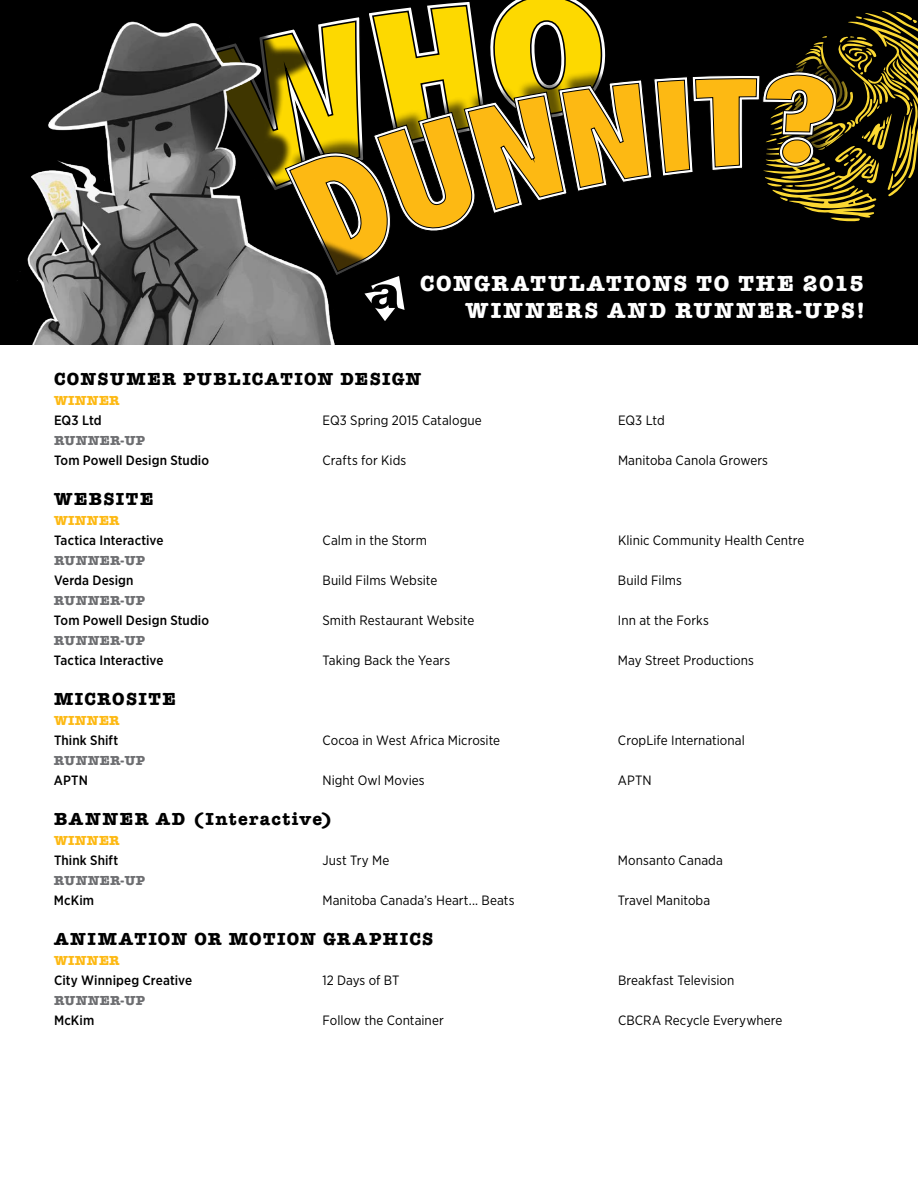
<style>
.page{position:relative;width:918px;height:1188px;background:#fff}
.page>*{position:absolute;margin:0;border:0;box-sizing:border-box;transform-origin:0 0}
.t1{font:700 22.5px/27px "American Typewriter";letter-spacing:.085em;color:#fff;text-align:right}
.t2{font:700 18px "American Typewriter";letter-spacing:.075em;color:#000}
.t3{font:13.5px "Gotham Narrow";letter-spacing:.005em;color:#000}
.t4{font:500 13.5px "Gotham Narrow";letter-spacing:.005em;color:#000}
.t5{font:700 13.5px "American Typewriter";letter-spacing:.025em;color:#6d6e71}
.t6{font:700 13.5px "American Typewriter";letter-spacing:.025em;color:#fdb913}
</style>
<div class="page">
<div style="left:0;top:0;width:918px;height:344px;background:#000"></div>
<img style="left:17px;top:21px;width:318px;height:323px">
<svg style="left:191px;top:0;width:727px;height:321px"></svg>
<h1 class="t1" style="left:420px;top:269px;width:447px">CONGRATULATIONS TO THE 2015<br>WINNERS AND RUNNER-UPS!</h1>
<h2 class="t2" style="left:54px;top:363px;width:369px">CONSUMER PUBLICATION DESIGN</h2>
<p class="t6" style="left:54px;top:389px;width:67px">WINNER</p>
<p class="t4" style="left:54px;top:411px;width:49px">EQ3 Ltd</p>
<p class="t3" style="left:323px;top:412px;width:161px">EQ3 Spring 2015 Catalogue</p>
<p class="t3" style="left:618px;top:412px;width:48px">EQ3 Ltd</p>
<p class="t5" style="left:54px;top:429px;width:93px">RUNNER-UP</p>
<p class="t4" style="left:54px;top:451px;width:157px">Tom Powell Design Studio</p>
<p class="t3" style="left:323px;top:452px;width:85px">Crafts for Kids</p>
<p class="t3" style="left:618px;top:452px;width:152px">Manitoba Canola Growers</p>
<h2 class="t2" style="left:54px;top:483px;width:101px">WEBSITE</h2>
<p class="t6" style="left:54px;top:509px;width:67px">WINNER</p>
<p class="t4" style="left:54px;top:531px;width:111px">Tactica Interactive</p>
<p class="t3" style="left:323px;top:532px;width:106px">Calm in the Storm</p>
<p class="t3" style="left:618px;top:532px;width:188px">Klinic Community Health Centre</p>
<p class="t5" style="left:54px;top:549px;width:93px">RUNNER-UP</p>
<p class="t4" style="left:54px;top:572px;width:81px">Verda Design</p>
<p class="t3" style="left:323px;top:572px;width:116px">Build Films Website</p>
<p class="t3" style="left:618px;top:572px;width:65px">Build Films</p>
<p class="t5" style="left:54px;top:589px;width:93px">RUNNER-UP</p>
<p class="t4" style="left:54px;top:612px;width:157px">Tom Powell Design Studio</p>
<p class="t3" style="left:322px;top:612px;width:153px">Smith Restaurant Website</p>
<p class="t3" style="left:618px;top:612px;width:92px">Inn at the Forks</p>
<p class="t5" style="left:54px;top:629px;width:93px">RUNNER-UP</p>
<p class="t4" style="left:54px;top:652px;width:111px">Tactica Interactive</p>
<p class="t3" style="left:322px;top:652px;width:129px">Taking Back the Years</p>
<p class="t3" style="left:618px;top:652px;width:137px">May Street Productions</p>
<h2 class="t2" style="left:54px;top:683px;width:123px">MICROSITE</h2>
<p class="t6" style="left:54px;top:709px;width:67px">WINNER</p>
<p class="t4" style="left:54px;top:732px;width:66px">Think Shift</p>
<p class="t3" style="left:322px;top:732px;width:179px">Cocoa in West Africa Microsite</p>
<p class="t3" style="left:618px;top:732px;width:128px">CropLife International</p>
<p class="t5" style="left:54px;top:749px;width:93px">RUNNER-UP</p>
<p class="t4" style="left:54px;top:772px;width:35px">APTN</p>
<p class="t3" style="left:322px;top:772px;width:104px">Night Owl Movies</p>
<p class="t3" style="left:618px;top:772px;width:35px">APTN</p>
<h2 class="t2" style="left:54px;top:803px;width:281px">BANNER AD (Interactive)</h2>
<p class="t6" style="left:54px;top:829px;width:67px">WINNER</p>
<p class="t4" style="left:54px;top:852px;width:66px">Think Shift</p>
<p class="t3" style="left:322px;top:852px;width:68px">Just Try Me</p>
<p class="t3" style="left:618px;top:852px;width:106px">Monsanto Canada</p>
<p class="t5" style="left:54px;top:869px;width:93px">RUNNER-UP</p>
<p class="t4" style="left:54px;top:892px;width:42px">McKim</p>
<p class="t3" style="left:322px;top:892px;width:194px">Manitoba Canada’s Heart... Beats</p>
<p class="t3" style="left:618px;top:892px;width:94px">Travel Manitoba</p>
<h2 class="t2" style="left:54px;top:923px;width:381px">ANIMATION OR MOTION GRAPHICS</h2>
<p class="t6" style="left:54px;top:949px;width:67px">WINNER</p>
<p class="t4" style="left:54px;top:972px;width:140px">City Winnipeg Creative</p>
<p class="t3" style="left:323px;top:972px;width:78px">12 Days of BT</p>
<p class="t3" style="left:618px;top:972px;width:118px">Breakfast Television</p>
<p class="t5" style="left:54px;top:989px;width:93px">RUNNER-UP</p>
<p class="t4" style="left:54px;top:1012px;width:42px">McKim</p>
<p class="t3" style="left:323px;top:1012px;width:123px">Follow the Container</p>
<p class="t3" style="left:618px;top:1012px;width:166px">CBCRA Recycle Everywhere</p>
</div>
